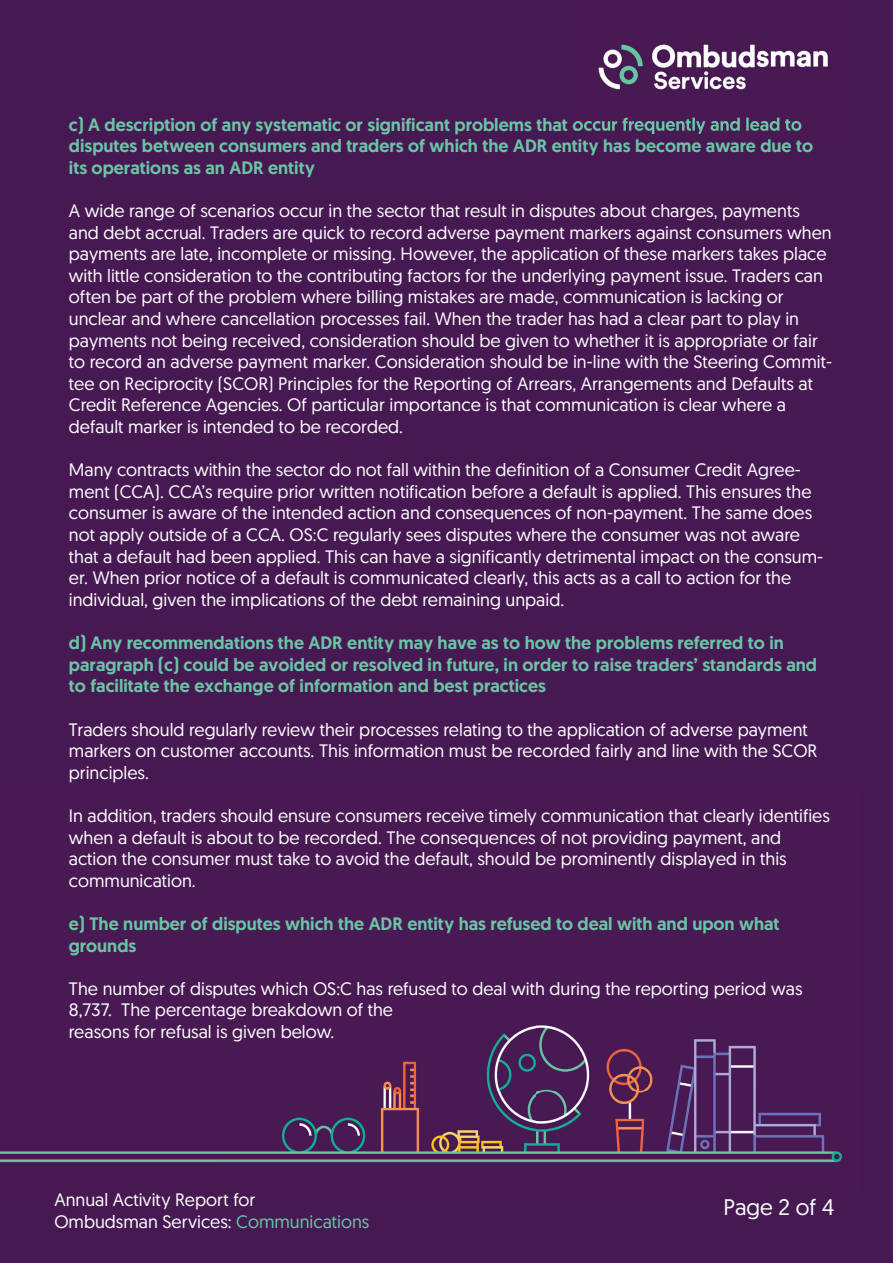
<style>
.page{position:relative;width:893px;height:1263px;background:#471953}
.page>*{position:absolute;margin:0;border:0;box-sizing:border-box;transform-origin:0 0}
.t1{font:22.5px "Geomanist";color:#fff}
.t2{font:18px/21.6px "Geomanist";color:#fff}
.t3{font:500 18px/21.6px "Geomanist";color:#6ac5a5}
.s1{color:#6ac5a5}
</style>
<div class="page">
<img style="left:0;top:1025px;width:843px;height:138px">
<img style="left:598px;top:44px;width:230px;height:46px">
<img style="left:576px;top:117px;width:226px;height:17px">
<img style="left:579px;top:139px;width:192px;height:1px">
<p class="t3" style="left:69px;top:113px;width:746px">c) A description of any systematic or significant problems that occur frequently and lead to disputes between consumers and traders of which the ADR entity has become aware due to its operations as an ADR entity</p>
<p class="t2" style="left:69px;top:199px;width:765px">A wide range of scenarios occur in the sector that result in disputes about charges, payments and debt accrual. Traders are quick to record adverse payment markers against consumers when payments are late, incomplete or missing. However, the application of these markers takes place with little consideration to the contributing factors for the underlying payment issue. Traders can often be part of the problem where billing mistakes are made, communication is lacking or unclear and where cancellation processes fail. When the trader has had a clear part to play in payments not being received, consideration should be given to whether it is appropriate or fair to record an adverse payment marker. Consideration should be in-line with the Steering Commit&shy;tee on Reciprocity (SCOR) Principles for the Reporting of Arrears, Arrangements and Defaults at Credit Reference Agencies. Of particular importance is that communication is clear where a default marker is intended to be recorded.</p>
<p class="t2" style="left:69px;top:459px;width:756px">Many contracts within the sector do not fall within the definition of a Consumer Credit Agree&shy;ment (CCA). CCA’s require prior written notification before a default is applied. This ensures the consumer is aware of the intended action and consequences of non-payment. The same does not apply outside of a CCA. OS:C regularly sees disputes where the consumer was not aware that a default had been applied. This can have a significantly detrimental impact on the consum&shy;er. When prior notice of a default is communicated clearly, this acts as a call to action for the individual, given the implications of the debt remaining unpaid.</p>
<p class="t3" style="left:69px;top:632px;width:750px">d) Any recommendations the ADR entity may have as to how the problems referred to in paragraph (c) could be avoided or resolved in future, in order to raise traders’ standards and to facilitate the exchange of information and best practices</p>
<p class="t2" style="left:69px;top:718px;width:750px">Traders should regularly review their processes relating to the application of adverse payment markers on customer accounts. This information must be recorded fairly and line with the SCOR principles.</p>
<p class="t2" style="left:69px;top:804px;width:762px">In addition, traders should ensure consumers receive timely communication that clearly identifies when a default is about to be recorded. The consequences of not providing payment, and action the consumer must take to avoid the default, should be prominently displayed in this communication.</p>
<p class="t3" style="left:69px;top:913px;width:712px">e) The number of disputes which the ADR entity has refused to deal with and upon what grounds</p>
<p class="t2" style="left:69px;top:977px;width:735px">The number of disputes which OS:C has refused to deal with during the reporting period was<br>8,737. The percentage breakdown of the<br>reasons for refusal is given below.</p>
<p class="t2" style="left:54px;top:1188px;width:316px">Annual Activity Report for<br>Ombudsman Services: <span class="s1">Communications</span></p>
<p class="t1" style="left:724px;top:1192px;width:112px">Page 2 of 4</p>
</div>
